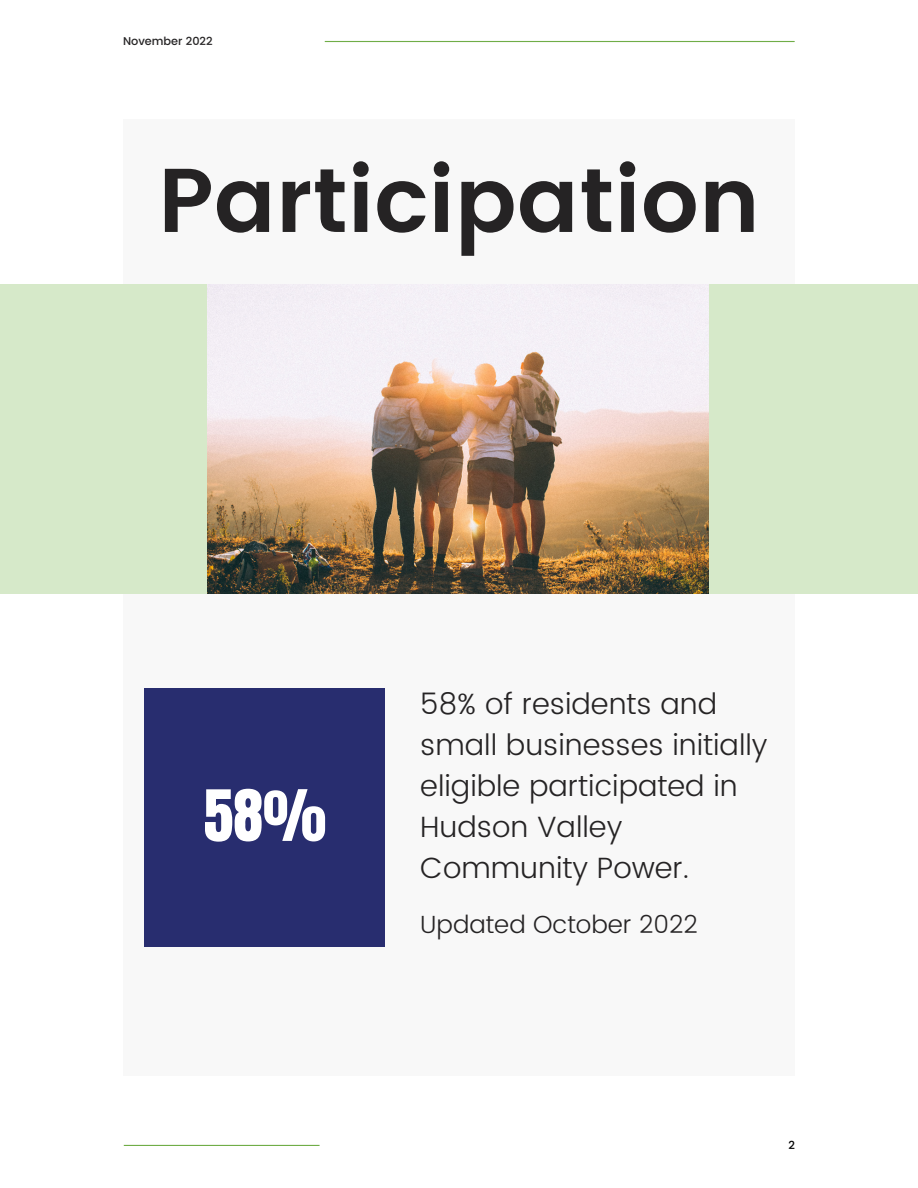
<style>
.page{position:relative;width:918px;height:1188px;background:#fff}
.page>*{position:absolute;margin:0;border:0;box-sizing:border-box;transform-origin:0 0}
.t1{font:600 90.45px "Poppins";color:#252324}
.t2{font:60px "Anton";color:#fff}
.t3{font:300 29.25px/41px "Poppins";color:#252324}
.t4{font:300 24.75px "Poppins";color:#252324}
.t5{font:500 11.25px "Poppins";color:#252324}
.t6{font:500 11.25px "Poppins";color:#000}
</style>
<div class="page">
<div style="left:123px;top:120px;width:672px;height:956px;background:#f8f8f8"></div>
<hr style="left:124px;top:1145px;width:196px;height:1px;background:#70ad47">
<hr style="left:325px;top:41px;width:469px;height:1px;background:#70ad47">
<div style="left:0;top:284px;width:216px;height:310px;background:#d6e9c9"></div>
<img style="left:207px;top:284px;width:502px;height:310px">
<div style="left:709px;top:284px;width:209px;height:310px;background:#d6e9c9"></div>
<div style="left:145px;top:688px;width:240px;height:258px;background:#282d6f"></div>
<p class="t5" style="left:123px;top:34px;width:91px">November 2022</p>
<h1 class="t1" style="left:158px;top:148px;width:603px">Participation</h1>
<h2 class="t2" style="left:204px;top:773px;width:124px">58%</h2>
<p class="t3" style="left:420px;top:683px;width:349px">58% of residents and small businesses initially eligible participated in<br>Hudson Valley<br>Community Power.</p>
<p class="t4" style="left:420px;top:910px;width:279px">Updated October 2022</p>
<p class="t6" style="left:788px;top:1138px;width:8px">2</p>
</div>
